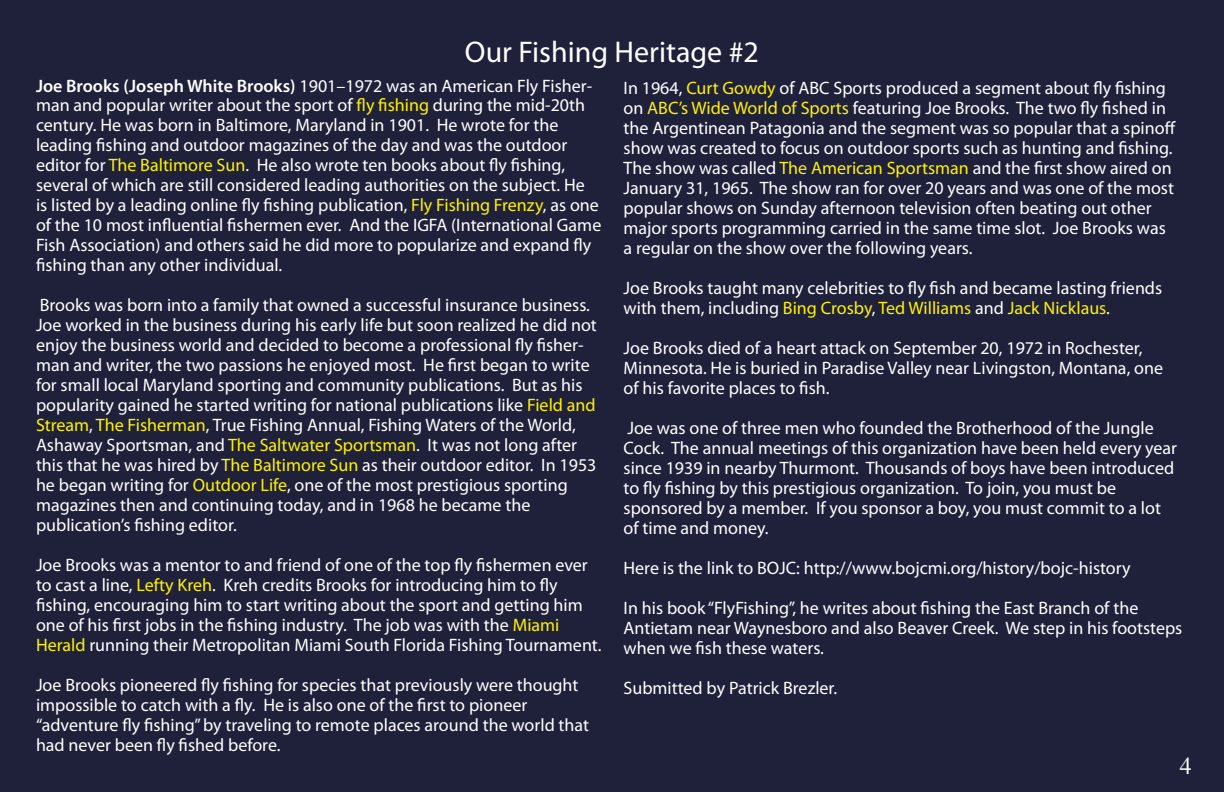
<style>
.page{position:relative;width:1224px;height:792px;background:#1f213a}
.page>*{position:absolute;margin:0;border:0;box-sizing:border-box;transform-origin:0 0}
.t1{font:30px "Myriad Pro";color:#fff}
.t2{font:24px "Times";color:#fff}
.t3{font:18px/20px "Myriad Pro";color:#fff}
.s1{font-weight:600}
.s2{color:#fff200}
</style>
<div class="page">
<h1 class="t1" style="left:465px;top:33px;width:296px">Our Fishing Heritage #2</h1>
<p class="t3" style="left:36px;top:75px;width:567px"><span class="s1">Joe Brooks (Joseph White Brooks)</span> 1901–1972 was an American Fly Fisher&shy;man and popular writer about the sport of <span class="s2">fly fishing</span> during the mid-20th century. He was born in Baltimore, Maryland in 1901. He wrote for the leading fishing and outdoor magazines of the day and was the outdoor editor for <span class="s2">The Baltimore Sun</span>. He also wrote ten books about fly fishing, several of which are still considered leading authorities on the subject. He<br>is listed by a leading online fly fishing publication, <span class="s2">Fly Fishing Frenzy</span>, as one of the 10 most influential fishermen ever. And the IGFA (International Game Fish Association) and others said he did more to popularize and expand fly fishing than any other individual.</p>
<p class="t3" style="left:36px;top:295px;width:562px">Brooks was born into a family that owned a successful insurance business.<br>Joe worked in the business during his early life but soon realized he did not enjoy the business world and decided to become a professional fly fisher&shy;man and writer, the two passions he enjoyed most. He first began to write for small local Maryland sporting and community publications. But as his popularity gained he started writing for national publications like <span class="s2">Field and Stream</span>, <span class="s2">The Fisherman</span>, True Fishing Annual, Fishing Waters of the World, Ashaway Sportsman, and <span class="s2">The Saltwater Sportsman</span>. It was not long after this that he was hired by <span class="s2">The Baltimore Sun</span> as their outdoor editor. In 1953 he began writing for <span class="s2">Outdoor Life</span>, one of the most prestigious sporting magazines then and continuing today, and in 1968 he became the publication’s fishing editor.</p>
<p class="t3" style="left:36px;top:555px;width:567px">Joe Brooks was a mentor to and friend of one of the top fly fishermen ever to cast a line, <span class="s2">Lefty Kreh</span>. Kreh credits Brooks for introducing him to fly fishing, encouraging him to start writing about the sport and getting him one of his first jobs in the fishing industry. The job was with the <span class="s2">Miami Herald</span> running their Metropolitan Miami South Florida Fishing Tournament.</p>
<p class="t3" style="left:36px;top:675px;width:555px">Joe Brooks pioneered fly fishing for species that previously were thought impossible to catch with a fly. He is also one of the first to pioneer “adventure fly fishing” by traveling to remote places around the world that had never been fly fished before.</p>
<p class="t3" style="left:624px;top:78px;width:554px">In 1964, <span class="s2">Curt Gowdy</span> of ABC Sports produced a segment about fly fishing on <span class="s2">ABC’s Wide World of Sports</span> featuring Joe Brooks. The two fly fished in the Argentinean Patagonia and the segment was so popular that a spinoff show was created to focus on outdoor sports such as hunting and fishing.<br>The show was called <span class="s2">The American Sportsman</span> and the first show aired on January 31, 1965. The show ran for over 20 years and was one of the most popular shows on Sunday afternoon television often beating out other major sports programming carried in the same time slot. Joe Brooks was a regular on the show over the following years.</p>
<p class="t3" style="left:624px;top:278px;width:540px">Joe Brooks taught many celebrities to fly fish and became lasting friends with them, including <span class="s2">Bing Crosby</span>, <span class="s2">Ted Williams</span> and <span class="s2">Jack Nicklaus</span>.</p>
<p class="t3" style="left:624px;top:338px;width:541px">Joe Brooks died of a heart attack on September 20, 1972 in Rochester,<br>Minnesota. He is buried in Paradise Valley near Livingston, Montana, one of his favorite places to fish.</p>
<p class="t3" style="left:624px;top:418px;width:555px">Joe was one of three men who founded the Brotherhood of the Jungle Cock. The annual meetings of this organization have been held every year since 1939 in nearby Thurmont. Thousands of boys have been introduced to fly fishing by this prestigious organization. To join, you must be sponsored by a member. If you sponsor a boy, you must commit to a lot of time and money.</p>
<p class="t3" style="left:624px;top:558px;width:509px">Here is the link to BOJC: http://www.bojcmi.org/history/bojc-history</p>
<p class="t3" style="left:624px;top:598px;width:560px">In his book “FlyFishing”, he writes about fishing the East Branch of the<br>Antietam near Waynesboro and also Beaver Creek. We step in his footsteps when we fish these waters.</p>
<p class="t3" style="left:624px;top:678px;width:215px">Submitted by Patrick Brezler.</p>
<h2 class="t2" style="left:1180px;top:743px;width:13px">4</h2>
</div>
